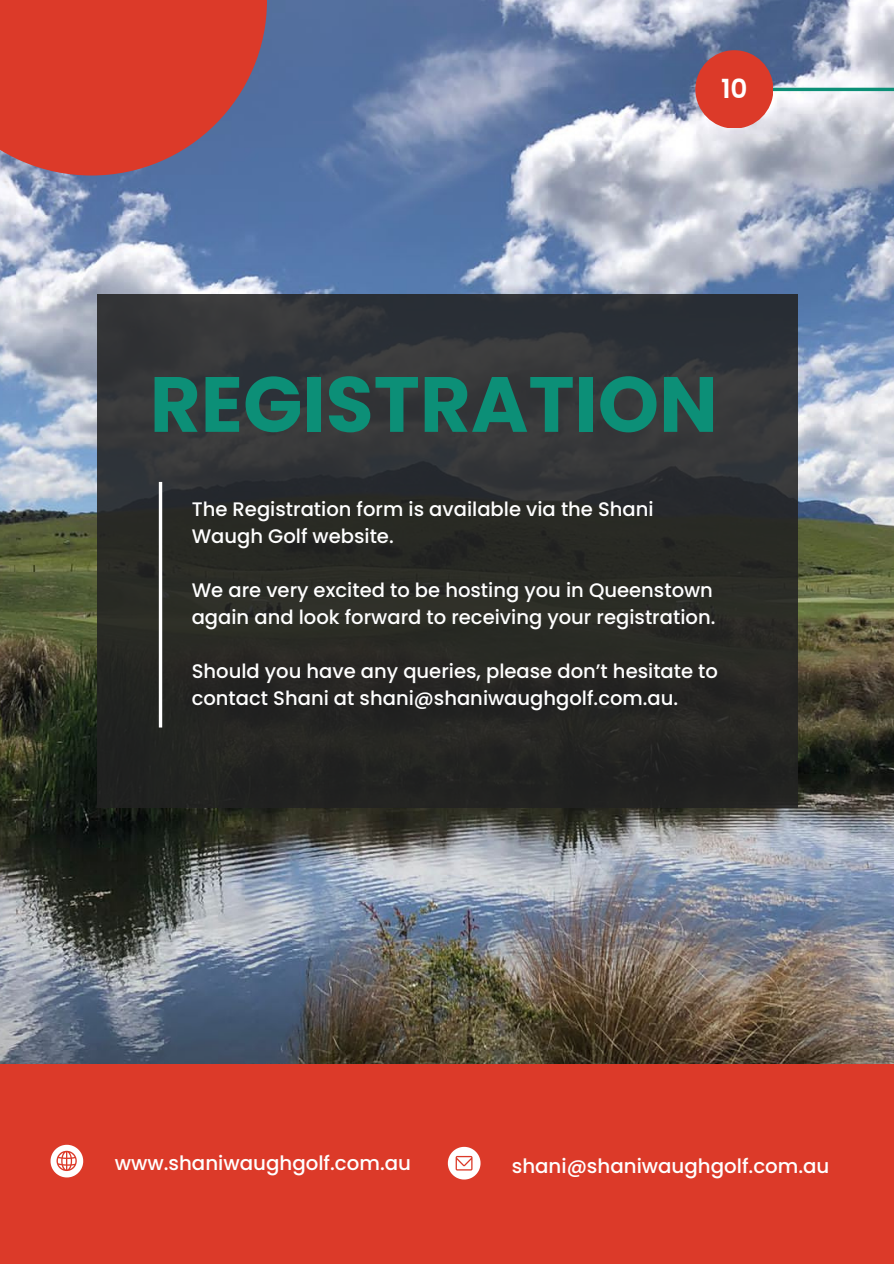
<style>
.page{position:relative;width:894px;height:1264px;background:#fff}
.page>*{position:absolute;margin:0;border:0;box-sizing:border-box;transform-origin:0 0}
.t1{font:700 78.15px "Poppins";color:#0c8f77}
.t2{font:600 26.25px "Poppins";color:#fff}
.t3{font:500 19.8px "Poppins";color:#fff}
.t4{font:500 19.5px/27px "Poppins";color:#fff}
</style>
<div class="page">
<img style="left:0;top:0;width:893px;height:1063px">
<svg style="left:0;top:0;width:267px;height:175px;background:#c7423c"></svg>
<div style="left:0;top:1063px;width:893px;height:200px;background:#dc3a29"></div>
<svg style="left:447px;top:1146px;width:33px;height:33px"></svg>
<div style="left:97px;top:294px;width:700px;height:513px;background:linear-gradient(to bottom,#35383b,#21211c)"></div>
<svg style="left:50px;top:1144px;width:33px;height:33px"></svg>
<hr style="left:734px;top:88px;width:159px;height:3px;background:#0c8f77">
<div style="left:695px;top:50px;width:78px;height:78px;background:#dc3a29;border-radius:50%"></div>
<hr style="left:159px;top:482px;width:3px;height:245px;background:#fff">
<p class="t2" style="left:720px;top:70px;width:28px">10</p>
<p class="t1" style="left:150px;top:350px;width:569px">REGISTRATION</p>
<p class="t4" style="left:192px;top:495px;width:463px">The Registration form is available via the Shani<br>Waugh Golf website.</p>
<p class="t4" style="left:192px;top:576px;width:525px">We are very excited to be hosting you in Queenstown again and look forward to receiving your registration.</p>
<p class="t4" style="left:192px;top:658px;width:527px">Should you have any queries, please don’t hesitate to contact Shani at shani@shaniwaughgolf.com.au.</p>
<p class="t3" style="left:115px;top:1149px;width:298px">www.shaniwaughgolf.com.au</p>
<p class="t3" style="left:511px;top:1152px;width:319px">shani@shaniwaughgolf.com.au</p>
</div>
